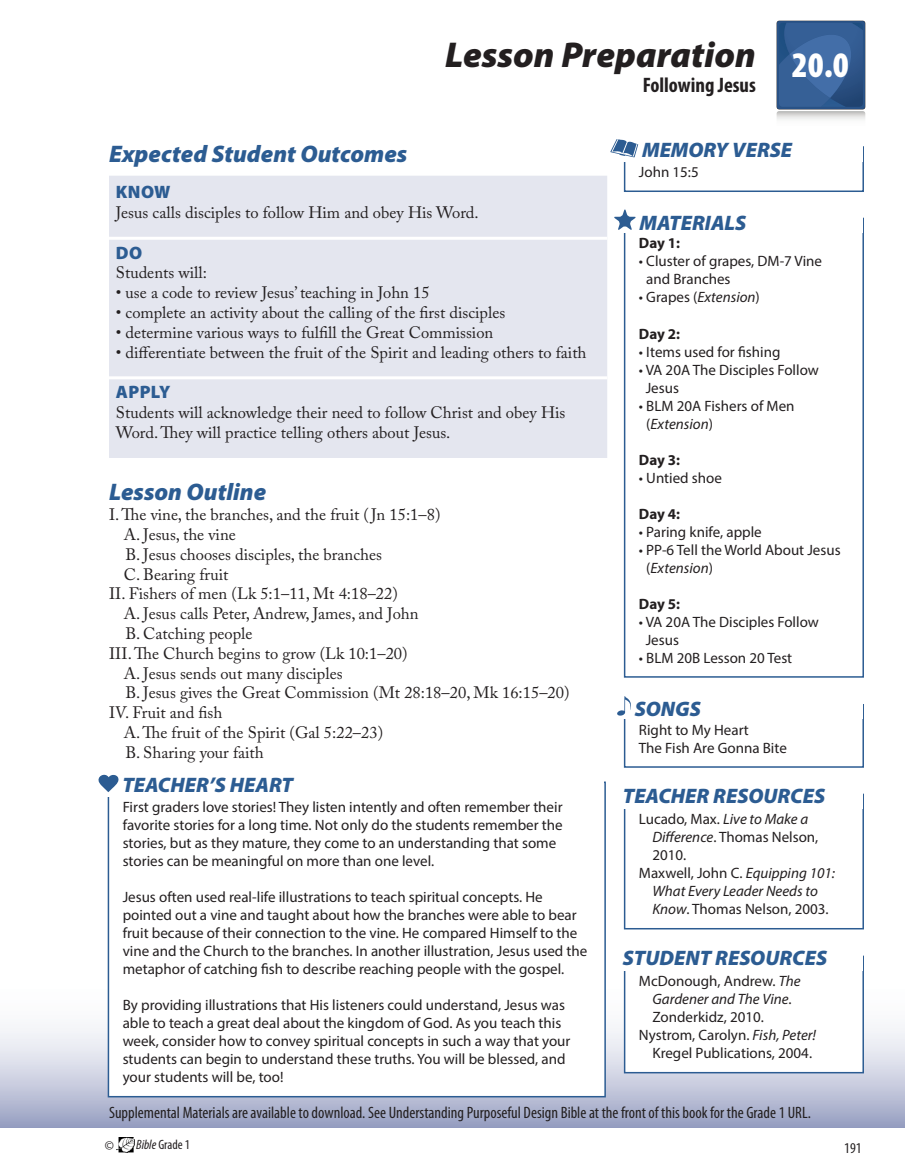
<style>
.page{position:relative;width:905px;height:1176px;background:#fff}
.page>*{position:absolute;margin:0;border:0;box-sizing:border-box;transform-origin:0 0}
.t1{font:italic 900 36px "Myriad Pro";color:#231f20}
.t2{font:900 condensed 36px "Myriad Pro";color:#fff}
.t3{font:italic 900 24px "Myriad Pro";color:#2c5c92}
.t4{font:italic 900 21px "Myriad Pro";color:#2c5c92}
.t5{font:700 condensed 21px "Myriad Pro";color:#231f20}
.Body_Text{font:900 18px "Myriad Pro";letter-spacing:.02em;color:#2c5c92}
.Body_Text-2{font:16.5px/19.8px "Adobe Caslon Pro";color:#231f20}
.Supplemental_Materia{font:condensed 16.5px "Myriad Pro";color:#231f20}
.Sidebars{font:15px/18px "Myriad Pro";color:#231f20}
.Sidebar_Bibliography{font:15px/18px "Myriad Pro";color:#231f20}
.Sidebar_Bibliography-2{font:italic 15px/18px "Myriad Pro";color:#231f20;text-align:center}
.Sidebars-2{font:700 15px "Myriad Pro";letter-spacing:-.005em;color:#231f20}
.t6{font:condensed 15px "Myriad Pro";color:#231f20}
.t7{font:condensed 13.5px "Myriad Pro";color:#231f20}
.s1{font-style:italic}
.s2{font-style:normal}
</style>
<div class="page">
<img style="left:117px;top:1137px;width:17px;height:15px">
<svg style="left:0;top:969px;width:904px;height:158px"></svg>
<div style="left:109px;top:176px;width:498px;height:282px;background:#e4e6ef"></div>
<hr style="left:109px;top:237px;width:498px;height:3px;background:#fff">
<hr style="left:109px;top:376px;width:498px;height:3px;background:#fff">
<div style="left:777px;top:21px;width:88px;height:88px;background:#295286;border-radius:2px"></div>
<svg style="left:776px;top:23px;width:89px;height:97px"></svg>
<div style="left:624px;top:146px;width:240px;height:46px;border:2px solid #2c5c92"></div>
<div style="left:610px;top:135px;width:252px;height:26px;background:#fff"></div>
<svg style="left:610px;top:139px;width:28px;height:18px"></svg>
<div style="left:624px;top:704px;width:240px;height:63px;border:2px solid #2c5c92"></div>
<div style="left:617px;top:692px;width:245px;height:27px;background:#fff"></div>
<svg style="left:617px;top:696px;width:14px;height:20px"></svg>
<div style="left:624px;top:218px;width:240px;height:459px;border:2px solid #2c5c92"></div>
<div style="left:614px;top:206px;width:248px;height:27px;background:#fff"></div>
<svg style="left:614px;top:209px;width:22px;height:21px"></svg>
<div style="left:108px;top:782px;width:497px;height:314px;background:#fff"></div>
<div style="left:108px;top:781px;width:498px;height:316px;border:2px solid #2c5c92"></div>
<div style="left:98px;top:770px;width:506px;height:26px;background:#fff"></div>
<svg style="left:98px;top:774px;width:21px;height:18px"></svg>
<div style="left:624px;top:793px;width:240px;height:136px;border:2px solid #2c5c92"></div>
<div style="left:623px;top:782px;width:239px;height:26px;background:#fff"></div>
<div style="left:624px;top:956px;width:239px;height:116px;background:#fff"></div>
<div style="left:624px;top:955px;width:240px;height:118px;border:2px solid #2c5c92"></div>
<div style="left:623px;top:944px;width:239px;height:26px;background:#fff"></div>
<p class="t1" style="left:445px;top:31px;width:312px">Lesson Preparation</p>
<p class="t5" style="left:642px;top:71px;width:115px">Following Jesus</p>
<p class="t2" style="left:792px;top:42px;width:58px">20.0</p>
<p class="t3" style="left:109px;top:138px;width:300px">Expected Student Outcomes</p>
<p class="Body_Text" style="left:116px;top:180px;width:56px">KNOW</p>
<p class="Body_Text-2" style="left:116px;top:202px;width:364px">Jesus calls disciples to follow Him and obey His Word.</p>
<p class="Body_Text" style="left:116px;top:240px;width:28px">DO</p>
<p class="Body_Text-2" style="left:116px;top:263px;width:93px">Students will:</p>
<p class="Body_Text-2" style="left:116px;top:282px;width:315px">• use a code to review Jesus’ teaching in John 15</p>
<p class="Body_Text-2" style="left:116px;top:302px;width:391px">• complete an activity about the calling of the first disciples</p>
<p class="Body_Text-2" style="left:116px;top:322px;width:379px">• determine various ways to fulfill the Great Commission</p>
<p class="Body_Text-2" style="left:116px;top:342px;width:472px">• differentiate between the fruit of the Spirit and leading others to faith</p>
<p class="Body_Text" style="left:116px;top:380px;width:56px">APPLY</p>
<p class="Body_Text-2" style="left:116px;top:402px;width:451px">Students will acknowledge their need to follow Christ and obey His<br>Word. They will practice telling others about Jesus.</p>
<p class="t3" style="left:109px;top:476px;width:159px">Lesson Outline</p>
<p class="Body_Text-2" style="left:109px;top:504px;width:333px">I. The vine, the branches, and the fruit ( Jn 15:1–8)</p>
<p class="Body_Text-2" style="left:124px;top:524px;width:114px">A. Jesus, the vine</p>
<p class="Body_Text-2" style="left:126px;top:544px;width:258px">B. Jesus chooses disciples, the branches</p>
<p class="Body_Text-2" style="left:124px;top:564px;width:106px">C. Bearing fruit</p>
<p class="Body_Text-2" style="left:109px;top:583px;width:290px">II. Fishers of men (Lk 5:1–11, Mt 4:18–22)</p>
<p class="Body_Text-2" style="left:124px;top:603px;width:296px">A. Jesus calls Peter, Andrew, James, and John</p>
<p class="Body_Text-2" style="left:126px;top:623px;width:128px">B. Catching people</p>
<p class="Body_Text-2" style="left:109px;top:643px;width:300px">III. The Church begins to grow (Lk 10:1–20)</p>
<p class="Body_Text-2" style="left:124px;top:663px;width:220px">A. Jesus sends out many disciples</p>
<p class="Body_Text-2" style="left:126px;top:682px;width:445px">B. Jesus gives the Great Commission (Mt 28:18–20, Mk 16:15–20)</p>
<p class="Body_Text-2" style="left:109px;top:702px;width:115px">IV. Fruit and fish</p>
<p class="Body_Text-2" style="left:124px;top:722px;width:261px">A. The fruit of the Spirit (Gal 5:22–23)</p>
<p class="Body_Text-2" style="left:126px;top:742px;width:140px">B. Sharing your faith</p>
<p class="t4" style="left:122px;top:771px;width:172px">TEACHER’S HEART</p>
<p class="Sidebars" style="left:123px;top:798px;width:441px">First graders love stories! They listen intently and often remember their favorite stories for a long time. Not only do the students remember the stories, but as they mature, they come to an understanding that some stories can be meaningful on more than one level.</p>
<p class="Sidebars" style="left:123px;top:888px;width:466px">Jesus often used real-life illustrations to teach spiritual concepts. He pointed out a vine and taught about how the branches were able to bear fruit because of their connection to the vine. He compared Himself to the vine and the Church to the branches. In another illustration, Jesus used the metaphor of catching fish to describe reaching people with the gospel.</p>
<p class="Sidebars" style="left:123px;top:996px;width:449px">By providing illustrations that His listeners could understand, Jesus was able to teach a great deal about the kingdom of God. As you teach this week, consider how to convey spiritual concepts in such a way that your students can begin to understand these truths. You will be blessed, and your students will be, too!</p>
<p class="t4" style="left:642px;top:136px;width:152px">MEMORY VERSE</p>
<p class="Sidebars" style="left:639px;top:163px;width:61px">John 15:5</p>
<p class="t4" style="left:639px;top:209px;width:108px">MATERIALS</p>
<p class="Sidebars-2" style="left:639px;top:234px;width:43px">Day 1:</p>
<p class="Sidebars" style="left:646px;top:252px;width:177px;text-indent:-7px">• Cluster of grapes, DM-7 Vine and Branches</p>
<p class="Sidebars" style="left:639px;top:288px;width:122px">• Grapes (<span class="s1">Extension</span>)</p>
<p class="Sidebars-2" style="left:639px;top:324px;width:43px">Day 2:</p>
<p class="Sidebars" style="left:639px;top:342px;width:143px">• Items used for fishing</p>
<p class="Sidebars" style="left:646px;top:360px;width:175px;text-indent:-7px">• VA 20A The Disciples Follow<br>Jesus</p>
<p class="Sidebars" style="left:646px;top:396px;width:150px;text-indent:-7px">• BLM 20A Fishers of Men (<span class="s1">Extension</span>)</p>
<p class="Sidebars-2" style="left:639px;top:450px;width:43px">Day 3:</p>
<p class="Sidebars" style="left:639px;top:468px;width:85px">• Untied shoe</p>
<p class="Sidebars-2" style="left:639px;top:504px;width:43px">Day 4:</p>
<p class="Sidebars" style="left:639px;top:522px;width:124px">• Paring knife, apple</p>
<p class="Sidebars" style="left:646px;top:540px;width:196px;text-indent:-7px">• PP-6 Tell the World About Jesus (<span class="s1">Extension</span>)</p>
<p class="Sidebars-2" style="left:639px;top:594px;width:43px">Day 5:</p>
<p class="Sidebars" style="left:646px;top:612px;width:175px;text-indent:-7px">• VA 20A The Disciples Follow<br>Jesus</p>
<p class="Sidebars" style="left:639px;top:648px;width:155px">• BLM 20B Lesson 20 Test</p>
<p class="t4" style="left:635px;top:694px;width:68px">SONGS</p>
<p class="Sidebars" style="left:639px;top:720px;width:111px">Right to My Heart</p>
<p class="Sidebars" style="left:639px;top:738px;width:149px">The Fish Are Gonna Bite</p>
<p class="t4" style="left:623px;top:782px;width:204px">TEACHER RESOURCES</p>
<p class="Sidebar_Bibliography" style="left:652px;top:810px;width:167px;text-indent:-14px">Lucado, Max. <span class="s1">Live to Make a<br>Difference</span>. Thomas Nelson,<br>2010.</p>
<p class="Sidebar_Bibliography-2" style="left:639px;top:864px;width:198px"><span class="s2">Maxwell, John C.</span> Equipping 101:<br>What Every Leader Needs to<br>Know<span class="s2">. Thomas Nelson, 2003.</span></p>
<p class="t4" style="left:623px;top:944px;width:206px">STUDENT RESOURCES</p>
<p class="Sidebar_Bibliography" style="left:652px;top:972px;width:150px;text-indent:-14px">McDonough, Andrew. <span class="s1">The<br>Gardener and The Vine</span>.<br>Zonderkidz, 2010.</p>
<p class="Sidebar_Bibliography" style="left:639px;top:1026px;width:179px;text-align:right">Nystrom, Carolyn. <span class="s1">Fish, Peter!<br></span>Kregel Publications, 2004.</p>
<p class="Supplemental_Materia" style="left:109px;top:1102px;width:703px">Supplemental Materials are available to download. See Understanding Purposeful Design Bible at the front of this book for the Grade 1 URL.</p>
<p class="t7" style="left:105px;top:1136px;width:11px">©</p>
<p class="t7" style="left:136px;top:1136px;width:55px"><span class="s1">Bible</span> Grade 1</p>
<p class="t6" style="left:844px;top:1139px;width:19px">191</p>
</div>
